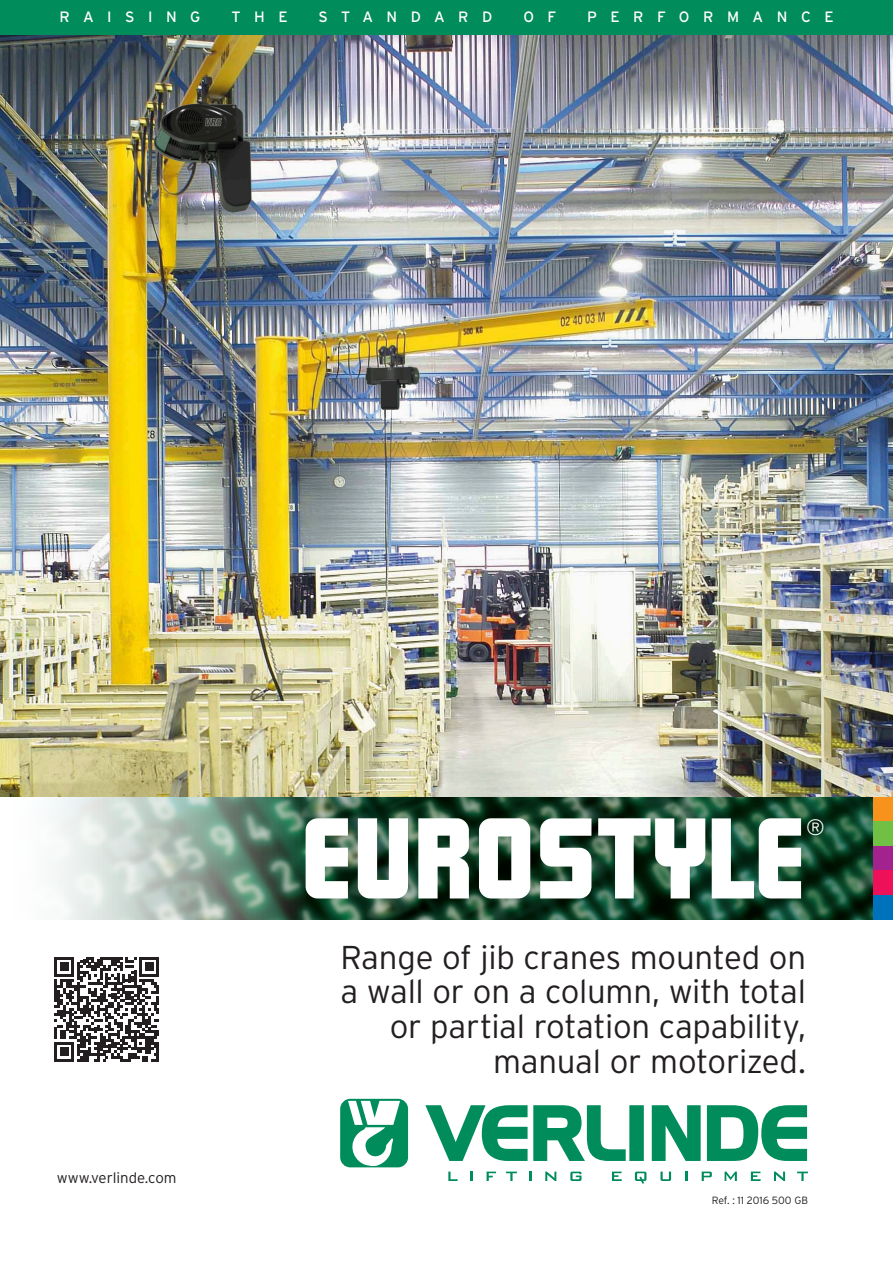
<style>
.page{position:relative;width:893px;height:1263px;background:#fff}
.page>*{position:absolute;margin:0;border:0;box-sizing:border-box;transform-origin:0 0}
.t1{font:102px "Verlinde EUROMOTTE";color:#fff}
.t2{font:300 33px/34.7px "Interstate";letter-spacing:-.01em;color:#231f20;text-align:right}
.t3{font:300 22.35px "Interstate";color:#fff}
.t4{font:15px "Interstate";letter-spacing:.9em;color:#fff}
.t5{font:300 15px "Interstate";color:#231f20}
.t6{font:300 10.5px "Interstate";color:#231f20}
</style>
<div class="page">
<img style="left:0;top:34px;width:893px;height:885px">
<svg style="left:0;top:761px;width:312px;height:159px"></svg>
<svg style="left:425px;top:1105px;width:219px;height:56px"></svg>
<svg style="left:652px;top:1105px;width:49px;height:56px"></svg>
<svg style="left:707px;top:1105px;width:100px;height:56px"></svg>
<svg style="left:448px;top:1171px;width:10px;height:10px"></svg>
<svg style="left:470px;top:1171px;width:2px;height:10px"></svg>
<svg style="left:487px;top:1171px;width:9px;height:10px"></svg>
<svg style="left:506px;top:1171px;width:11px;height:10px"></svg>
<svg style="left:529px;top:1171px;width:2px;height:10px"></svg>
<svg style="left:545px;top:1171px;width:11px;height:10px"></svg>
<svg style="left:570px;top:1171px;width:11px;height:10px"></svg>
<svg style="left:612px;top:1171px;width:10px;height:10px"></svg>
<svg style="left:635px;top:1171px;width:11px;height:12px"></svg>
<svg style="left:660px;top:1171px;width:11px;height:10px"></svg>
<svg style="left:685px;top:1171px;width:2px;height:10px"></svg>
<svg style="left:702px;top:1171px;width:10px;height:10px"></svg>
<svg style="left:725px;top:1171px;width:12px;height:10px"></svg>
<svg style="left:751px;top:1171px;width:10px;height:10px"></svg>
<svg style="left:774px;top:1171px;width:11px;height:10px"></svg>
<svg style="left:797px;top:1171px;width:11px;height:10px"></svg>
<svg style="left:340px;top:1099px;width:68px;height:68px"></svg>
<div style="left:873px;top:895px;width:20px;height:24px;background:#0072bc"></div>
<div style="left:873px;top:870px;width:20px;height:25px;background:#ee1059"></div>
<div style="left:873px;top:846px;width:20px;height:24px;background:#a2238e"></div>
<div style="left:873px;top:821px;width:20px;height:25px;background:#71bf44"></div>
<div style="left:873px;top:796px;width:20px;height:25px;background:#f7931d"></div>
<div style="left:0;top:0;width:893px;height:34px;background:#008c5b"></div>
<svg style="left:54px;top:957px;width:105px;height:105px"></svg>
<hr style="left:157px;top:1042px;width:2px;height:20px;background:#231f20">
<p class="t4" style="left:59px;top:9px;width:143px">RAISING</p>
<p class="t4" style="left:232px;top:9px;width:58px">THE</p>
<p class="t4" style="left:319px;top:9px;width:175px">STANDARD</p>
<p class="t4" style="left:523px;top:9px;width:34px">O F</p>
<p class="t4" style="left:587px;top:9px;width:248px">PERFORMANCE</p>
<p class="t1" style="left:300px;top:817px;width:507px">EUROSTYLE</p>
<p class="t3" style="left:806px;top:814px;width:20px">®</p>
<p class="t5" style="left:57px;top:1170px;width:121px">www.verlinde.com</p>
<p class="t2" style="left:340px;top:939px;width:467px">Range of jib cranes mounted on a wall or on a column, with total or partial rotation capability, manual or motorized.</p>
<p class="t6" style="left:712px;top:1194px;width:98px">Ref. : 11 2016 500 GB</p>
</div>
